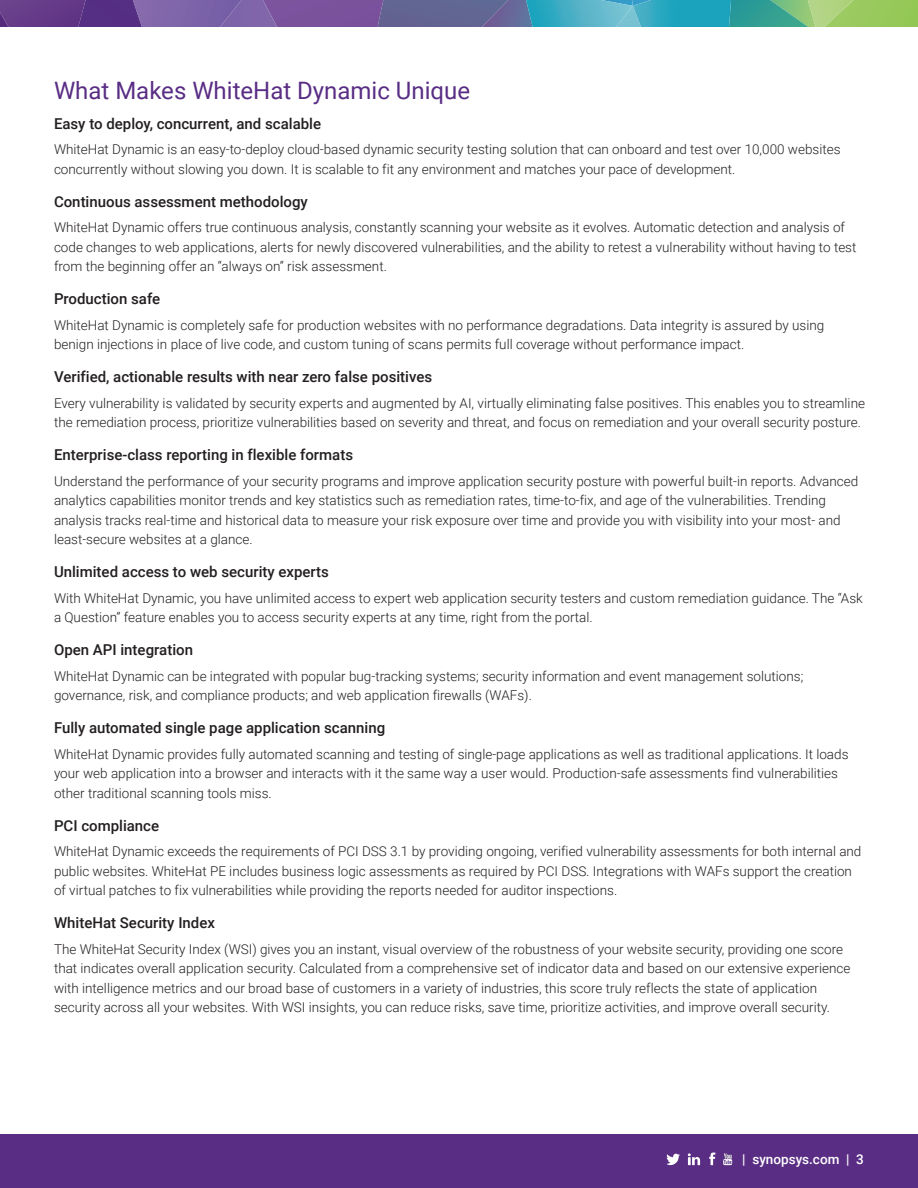
<style>
.page{position:relative;width:918px;height:1188px;background:#fff}
.page>*{position:absolute;margin:0;border:0;box-sizing:border-box;transform-origin:0 0}
.HEADING_1{font:24px "Roboto";color:#592d84}
.HEADING_3{font:500 15px "Roboto";color:#231f20}
.BODY_COPY{font:300 13.5px/19.5px "Roboto";color:#231f20}
.t1{font:500 13.5px "Roboto";color:#fff}
</style>
<div class="page">
<div style="left:0;top:1134px;width:918px;height:54px;background:#592d84"></div>
<svg style="left:0;top:0;width:918px;height:27px;background:#647d9a"></svg>
<svg style="left:667px;top:1153px;width:13px;height:12px"></svg>
<svg style="left:709px;top:1152px;width:7px;height:13px"></svg>
<svg style="left:723px;top:1153px;width:9px;height:12px"></svg>
<svg style="left:688px;top:1153px;width:12px;height:12px"></svg>
<p class="HEADING_1" style="left:54px;top:73px;width:418px">What Makes WhiteHat Dynamic Unique</p>
<p class="HEADING_3" style="left:54px;top:113px;width:269px">Easy to deploy, concurrent, and scalable</p>
<p class="BODY_COPY" style="left:54px;top:139px;width:788px">WhiteHat Dynamic is an easy-to-deploy cloud-based dynamic security testing solution that can onboard and test over 10,000 websites concurrently without slowing you down. It is scalable to fit any environment and matches your pace of development.</p>
<p class="HEADING_3" style="left:54px;top:191px;width:255px">Continuous assessment methodology</p>
<p class="BODY_COPY" style="left:54px;top:217px;width:804px">WhiteHat Dynamic offers true continuous analysis, constantly scanning your website as it evolves. Automatic detection and analysis of code changes to web applications, alerts for newly discovered vulnerabilities, and the ability to retest a vulnerability without having to test from the beginning offer an “always on” risk assessment.</p>
<p class="HEADING_3" style="left:54px;top:288px;width:108px">Production safe</p>
<p class="BODY_COPY" style="left:54px;top:315px;width:772px">WhiteHat Dynamic is completely safe for production websites with no performance degradations. Data integrity is assured by using benign injections in place of live code, and custom tuning of scans permits full coverage without performance impact.</p>
<p class="HEADING_3" style="left:54px;top:366px;width:380px">Verified, actionable results with near zero false positives</p>
<p class="BODY_COPY" style="left:54px;top:393px;width:813px">Every vulnerability is validated by security experts and augmented by AI, virtually eliminating false positives. This enables you to streamline the remediation process, prioritize vulnerabilities based on severity and threat, and focus on remediation and your overall security posture.</p>
<p class="HEADING_3" style="left:54px;top:444px;width:301px">Enterprise-class reporting in flexible formats</p>
<p class="BODY_COPY" style="left:54px;top:471px;width:806px">Understand the performance of your security programs and improve application security posture with powerful built-in reports. Advanced analytics capabilities monitor trends and key statistics such as remediation rates, time-to-fix, and age of the vulnerabilities. Trending analysis tracks real-time and historical data to measure your risk exposure over time and provide you with visibility into your most- and least-secure websites at a glance.</p>
<p class="HEADING_3" style="left:54px;top:561px;width:276px">Unlimited access to web security experts</p>
<p class="BODY_COPY" style="left:54px;top:588px;width:810px">With WhiteHat Dynamic, you have unlimited access to expert web application security testers and custom remediation guidance. The “Ask a Question” feature enables you to access security experts at any time, right from the portal.</p>
<p class="HEADING_3" style="left:54px;top:639px;width:141px">Open API integration</p>
<p class="BODY_COPY" style="left:54px;top:666px;width:751px">WhiteHat Dynamic can be integrated with popular bug-tracking systems; security information and event management solutions; governance, risk, and compliance products; and web application firewalls (WAFs).</p>
<p class="HEADING_3" style="left:54px;top:717px;width:333px">Fully automated single page application scanning</p>
<p class="BODY_COPY" style="left:54px;top:744px;width:796px">WhiteHat Dynamic provides fully automated scanning and testing of single-page applications as well as traditional applications. It loads your web application into a browser and interacts with it the same way a user would. Production-safe assessments find vulnerabilities other traditional scanning tools miss.</p>
<p class="HEADING_3" style="left:54px;top:815px;width:107px">PCI compliance</p>
<p class="BODY_COPY" style="left:54px;top:841px;width:809px">WhiteHat Dynamic exceeds the requirements of PCI DSS 3.1 by providing ongoing, verified vulnerability assessments for both internal and public websites. WhiteHat PE includes business logic assessments as required by PCI DSS. Integrations with WAFs support the creation of virtual patches to fix vulnerabilities while providing the reports needed for auditor inspections.</p>
<p class="HEADING_3" style="left:54px;top:912px;width:162px">WhiteHat Security Index</p>
<p class="BODY_COPY" style="left:54px;top:939px;width:798px">The WhiteHat Security Index (WSI) gives you an instant, visual overview of the robustness of your website security, providing one score that indicates overall application security. Calculated from a comprehensive set of indicator data and based on our extensive experience with intelligence metrics and our broad base of customers in a variety of industries, this score truly reflects the state of application security across all your websites. With WSI insights, you can reduce risks, save time, prioritize activities, and improve overall security.</p>
<p class="t1" style="left:742px;top:1149px;width:123px">| synopsys.com | 3</p>
</div>
